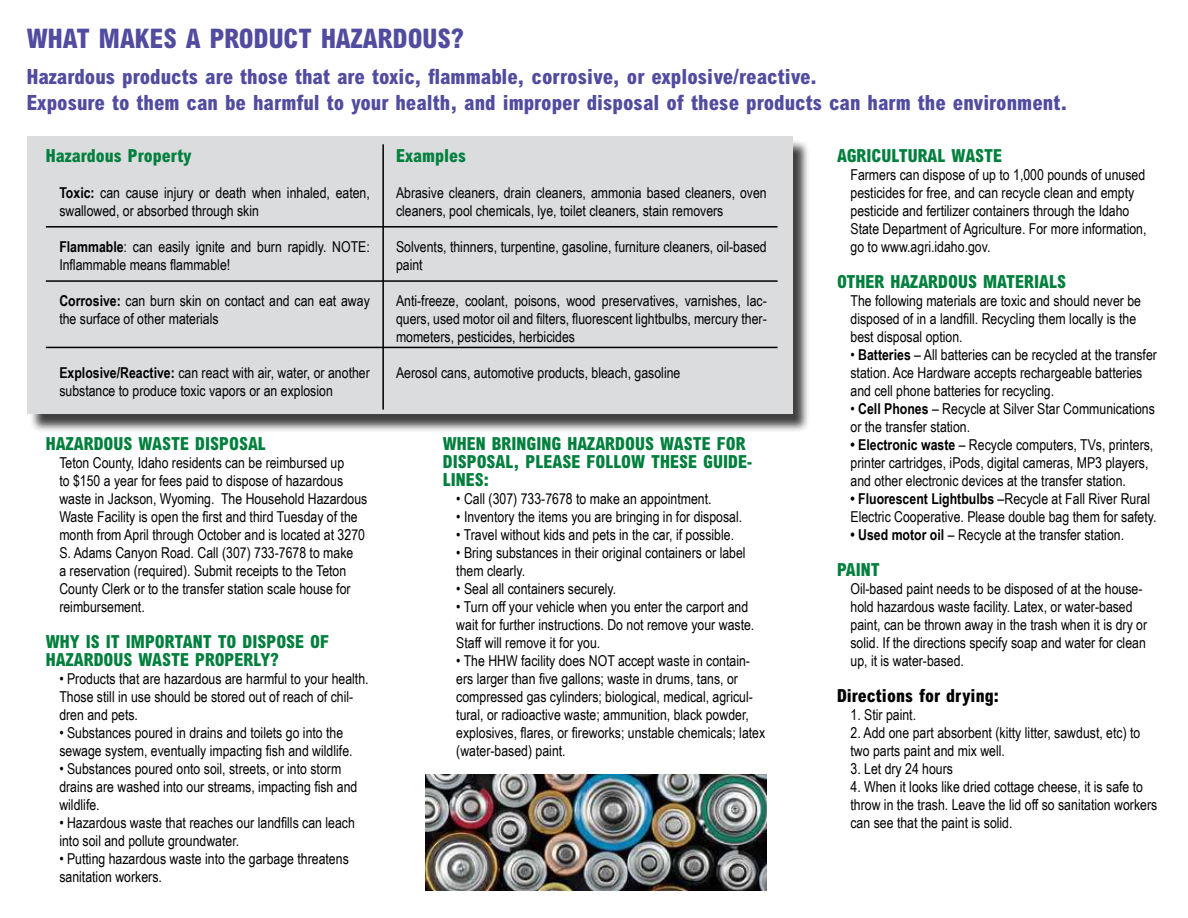
<style>
.page{position:relative;width:1188px;height:918px;background:#fff}
.page>*{position:absolute;margin:0;border:0;box-sizing:border-box;transform-origin:0 0}
.t1{font:800 condensed 27px "Arial";color:#514c9f}
.t2{font:800 condensed 21px/25.5px "Arial";color:#514c9f}
.t3{font:800 condensed 18px/18px "Arial";color:#007f3d}
.t4{font:800 condensed 18px "Arial";color:#000}
.t5{font:15px/18px "Arial Narrow";color:#000}
.s1{font-weight:700}
</style>
<div class="page">
<div style="left:29px;top:139px;width:782px;height:294px;background:#000;opacity:.75"></div>
<div style="left:27px;top:137px;width:765px;height:277px;background:#dbdcde"></div>
<hr style="left:46px;top:226px;width:732px;height:2px;background:#000">
<hr style="left:46px;top:280px;width:732px;height:2px;background:#000">
<hr style="left:46px;top:347px;width:732px;height:1px;background:#000">
<hr style="left:382px;top:144px;width:2px;height:266px;background:#000">
<img style="left:426px;top:774px;width:341px;height:117px">
<h1 class="t1" style="left:27px;top:29px;width:439px">WHAT MAKES A PRODUCT HAZARDOUS?</h1>
<h2 class="t2" style="left:27px;top:66px;width:1042px">Hazardous products are those that are toxic, flammable, corrosive, or explosive/reactive.<br>Exposure to them can be harmful to your health, and improper disposal of these products can harm the environment.</h2>
<p class="t3" style="left:46px;top:148px;width:147px">Hazardous Property</p>
<p class="t5" style="left:59px;top:184px;width:312px"><span class="s1">Toxic:</span> can cause injury or death when inhaled, eaten, swallowed, or absorbed through skin</p>
<p class="t5" style="left:59px;top:238px;width:312px"><span class="s1">Flammable</span>: can easily ignite and burn rapidly. NOTE:<br>Inflammable means flammable!</p>
<p class="t5" style="left:59px;top:292px;width:312px"><span class="s1">Corrosive:</span> can burn skin on contact and can eat away the surface of other materials</p>
<p class="t5" style="left:59px;top:364px;width:312px"><span class="s1">Explosive/Reactive:</span> can react with air, water, or another substance to produce toxic vapors or an explosion</p>
<p class="t3" style="left:46px;top:436px;width:222px">HAZARDOUS WASTE DISPOSAL</p>
<p class="t5" style="left:59px;top:454px;width:310px">Teton County, Idaho residents can be reimbursed up<br>to $150 a year for fees paid to dispose of hazardous waste in Jackson, Wyoming. The Household Hazardous Waste Facility is open the first and third Tuesday of the month from April through October and is located at 3270<br>S. Adams Canyon Road. Call (307) 733-7678 to make<br>a reservation (required). Submit receipts to the Teton County Clerk or to the transfer station scale house for reimbursement.</p>
<p class="t3" style="left:46px;top:634px;width:285px">WHY IS IT IMPORTANT TO DISPOSE OF<br>HAZARDOUS WASTE PROPERLY?</p>
<p class="t5" style="left:59px;top:670px;width:311px">• Products that are hazardous are harmful to your health.<br>Those still in use should be stored out of reach of chil&shy;dren and pets.</p>
<p class="t5" style="left:59px;top:724px;width:295px">• Substances poured in drains and toilets go into the sewage system, eventually impacting fish and wildlife.</p>
<p class="t5" style="left:59px;top:760px;width:300px">• Substances poured onto soil, streets, or into storm drains are washed into our streams, impacting fish and wildlife.</p>
<p class="t5" style="left:59px;top:814px;width:297px">• Hazardous waste that reaches our landfills can leach into soil and pollute groundwater.</p>
<p class="t5" style="left:59px;top:850px;width:291px">• Putting hazardous waste into the garbage threatens sanitation workers.</p>
<p class="t3" style="left:396px;top:148px;width:72px">Examples</p>
<p class="t5" style="left:396px;top:184px;width:372px">Abrasive cleaners, drain cleaners, ammonia based cleaners, oven cleaners, pool chemicals, lye, toilet cleaners, stain removers</p>
<p class="t5" style="left:396px;top:238px;width:372px">Solvents, thinners, turpentine, gasoline, furniture cleaners, oil-based paint</p>
<p class="t5" style="left:396px;top:292px;width:372px;text-align:justify">Anti-freeze, coolant, poisons, wood preservatives, varnishes, lac&shy;quers, used motor oil and filters, fluorescent lightbulbs, mercury ther&shy;mometers, pesticides, herbicides</p>
<p class="t5" style="left:396px;top:364px;width:286px">Aerosol cans, automotive products, bleach, gasoline</p>
<p class="t3" style="left:443px;top:436px;width:311px">WHEN BRINGING HAZARDOUS WASTE FOR<br>DISPOSAL, PLEASE FOLLOW THESE GUIDE-<br>LINES:</p>
<p class="t5" style="left:456px;top:490px;width:257px">• Call (307) 733-7678 to make an appointment.</p>
<p class="t5" style="left:456px;top:508px;width:287px">• Inventory the items you are bringing in for disposal.</p>
<p class="t5" style="left:456px;top:526px;width:279px">• Travel without kids and pets in the car, if possible.</p>
<p class="t5" style="left:456px;top:544px;width:291px">• Bring substances in their original containers or label them clearly.</p>
<p class="t5" style="left:456px;top:580px;width:161px">• Seal all containers securely.</p>
<p class="t5" style="left:456px;top:598px;width:300px">• Turn off your vehicle when you enter the carport and wait for further instructions. Do not remove your waste.<br>Staff will remove it for you.</p>
<p class="t5" style="left:456px;top:652px;width:310px">• The HHW facility does NOT accept waste in contain&shy;ers larger than five gallons; waste in drums, tans, or compressed gas cylinders; biological, medical, agricul&shy;tural, or radioactive waste; ammunition, black powder, explosives, flares, or fireworks; unstable chemicals; latex (water-based) paint.</p>
<p class="t3" style="left:837px;top:148px;width:167px">AGRICULTURAL WASTE</p>
<p class="t5" style="left:850px;top:166px;width:298px">Farmers can dispose of up to 1,000 pounds of unused pesticides for free, and can recycle clean and empty pesticide and fertilizer containers through the Idaho State Department of Agriculture. For more information, go to www.agri.idaho.gov.</p>
<p class="t3" style="left:837px;top:274px;width:231px">OTHER HAZARDOUS MATERIALS</p>
<p class="t5" style="left:850px;top:292px;width:292px">The following materials are toxic and should never be disposed of in a landfill. Recycling them locally is the best disposal option.</p>
<p class="t5" style="left:850px;top:346px;width:308px">• <span class="s1">Batteries</span> – All batteries can be recycled at the transfer station. Ace Hardware accepts rechargeable batteries and cell phone batteries for recycling.</p>
<p class="t5" style="left:850px;top:400px;width:306px">• <span class="s1">Cell Phones</span> – Recycle at Silver Star Communications or the transfer station.</p>
<p class="t5" style="left:850px;top:436px;width:304px"><span class="s1">• Electronic waste</span> – Recycle computers, TVs, printers, printer cartridges, iPods, digital cameras, MP3 players, and other electronic devices at the transfer station.</p>
<p class="t5" style="left:850px;top:490px;width:308px"><span class="s1">• Fluorescent Lightbulbs</span> –Recycle at Fall River Rural<br>Electric Cooperative. Please double bag them for safety.</p>
<p class="t5" style="left:850px;top:526px;width:275px"><span class="s1">• Used motor oil</span> – Recycle at the transfer station.</p>
<p class="t3" style="left:837px;top:562px;width:44px">PAINT</p>
<p class="t5" style="left:850px;top:580px;width:298px">Oil-based paint needs to be disposed of at the house&shy;hold hazardous waste facility. Latex, or water-based paint, can be thrown away in the trash when it is dry or solid. If the directions specify soap and water for clean up, it is water-based.</p>
<p class="t4" style="left:837px;top:689px;width:163px">Directions for drying:</p>
<p class="t5" style="left:850px;top:706px;width:67px">1. Stir paint.</p>
<p class="t5" style="left:850px;top:724px;width:291px">2. Add one part absorbent (kitty litter, sawdust, etc) to two parts paint and mix well.</p>
<p class="t5" style="left:850px;top:760px;width:104px">3. Let dry 24 hours</p>
<p class="t5" style="left:850px;top:778px;width:308px">4. When it looks like dried cottage cheese, it is safe to throw in the trash. Leave the lid off so sanitation workers can see that the paint is solid.</p>
</div>
